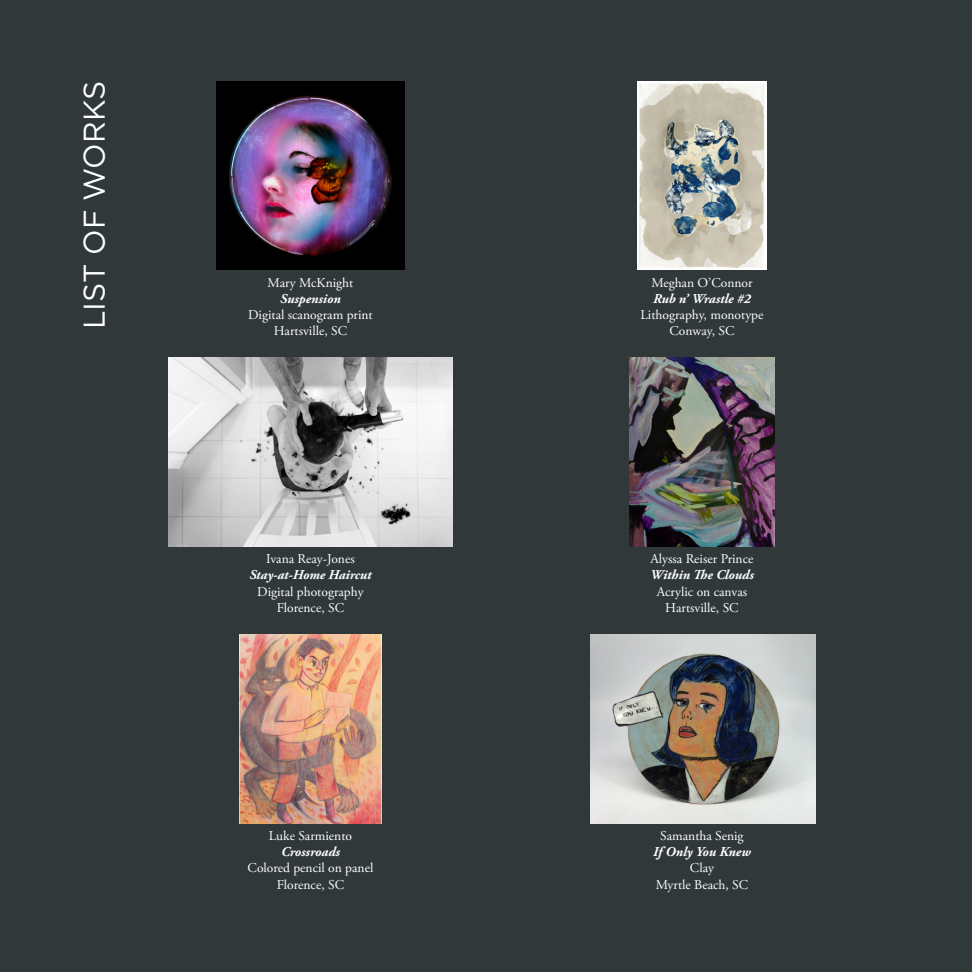
<style>
.page{position:relative;width:972px;height:972px;background:#31383a}
.page>*{position:absolute;margin:0;border:0;box-sizing:border-box;transform-origin:0 0}
.t1{font:30px "Gotham";color:#fff}
.list_object_caption{font:13.5px "Adobe Garamond Pro";color:#fff}
.list_object_caption-2{font:italic 700 13.5px "Adobe Garamond Pro";color:#fff}
</style>
<div class="page">
<img style="left:216px;top:81px;width:189px;height:189px">
<img style="left:638px;top:81px;width:128px;height:189px">
<img style="left:169px;top:358px;width:283px;height:189px">
<img style="left:630px;top:358px;width:144px;height:189px">
<img style="left:240px;top:634px;width:141px;height:190px">
<img style="left:590px;top:634px;width:225px;height:190px">
<p class="t1" style="left:75px;top:329px;width:250px;rotate:-90deg">LIST OF WORKS</p>
<p class="list_object_caption" style="left:268px;top:274px;width:87px">Mary McKnight</p>
<p class="list_object_caption-2" style="left:280px;top:291px;width:62px">Suspension</p>
<p class="list_object_caption" style="left:248px;top:307px;width:126px">Digital scanogram print</p>
<p class="list_object_caption" style="left:274px;top:323px;width:75px">Hartsville, SC</p>
<p class="list_object_caption" style="left:266px;top:551px;width:90px">Ivana Reay-Jones</p>
<p class="list_object_caption-2" style="left:249px;top:567px;width:124px">Stay-at-Home Haircut</p>
<p class="list_object_caption" style="left:257px;top:583px;width:108px">Digital photography</p>
<p class="list_object_caption" style="left:277px;top:600px;width:69px">Florence, SC</p>
<p class="list_object_caption" style="left:269px;top:828px;width:85px">Luke Sarmiento</p>
<p class="list_object_caption-2" style="left:281px;top:844px;width:60px">Crossroads</p>
<p class="list_object_caption" style="left:248px;top:860px;width:127px">Colored pencil on panel</p>
<p class="list_object_caption" style="left:277px;top:876px;width:69px">Florence, SC</p>
<p class="list_object_caption" style="left:651px;top:274px;width:103px">Meghan O’Connor</p>
<p class="list_object_caption-2" style="left:653px;top:291px;width:99px">Rub n’ Wrastle #2</p>
<p class="list_object_caption" style="left:641px;top:307px;width:124px">Lithography, monotype</p>
<p class="list_object_caption" style="left:670px;top:323px;width:66px">Conway, SC</p>
<p class="list_object_caption" style="left:651px;top:551px;width:104px">Alyssa Reiser Prince</p>
<p class="list_object_caption-2" style="left:650px;top:567px;width:105px">Within The Clouds</p>
<p class="list_object_caption" style="left:657px;top:583px;width:92px">Acrylic on canvas</p>
<p class="list_object_caption" style="left:665px;top:600px;width:75px">Hartsville, SC</p>
<p class="list_object_caption" style="left:660px;top:828px;width:85px">Samantha Senig</p>
<p class="list_object_caption-2" style="left:653px;top:844px;width:99px">If Only You Knew</p>
<p class="list_object_caption" style="left:690px;top:860px;width:26px">Clay</p>
<p class="list_object_caption" style="left:656px;top:876px;width:94px">Myrtle Beach, SC</p>
</div>
